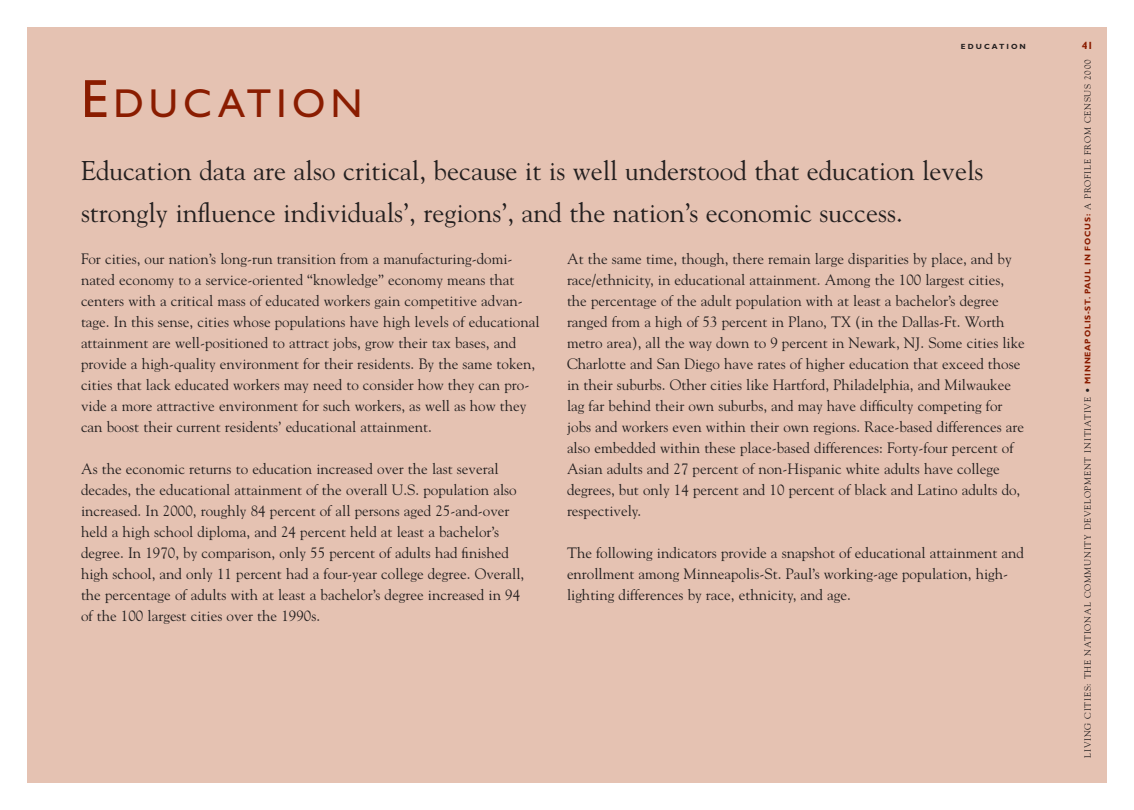
<style>
.page{position:relative;width:1134px;height:810px;background:#fff}
.page>*{position:absolute;margin:0;border:0;box-sizing:border-box;transform-origin:0 0}
.t1{font:40.5px "Gill Sans";letter-spacing:.135em;color:#8a1c00}
.t2{font:27px/42px "Goudy";color:#231f1f}
.t3{font:15px/21px "Goudy";color:#231f1f}
.t4{font:700 10.5px "Gill Sans";color:#8a1c00}
.t5{font:9px "Goudy";letter-spacing:.085em;color:#231f1f}
.t6{font:700 7.5px "Gill Sans";letter-spacing:.275em;color:#231f1f}
.s1{font-size:54px}
.s2{font-family:"Gill Sans";font-weight:700;font-size:8.25px;color:#8a1c00}
</style>
<div class="page">
<div style="left:27px;top:27px;width:1080px;height:756px;background:#e5c2b2"></div>
<h1 class="t1" style="left:81px;top:89px;width:283px"><span class="s1">E</span>DUCATION</h1>
<p class="t6" style="left:961px;top:44px;width:67px">EDUCATION</p>
<h2 class="t2" style="left:81px;top:152px;width:904px">Education data are also critical, because it is well understood that education levels strongly influence individuals’, regions’, and the nation’s economic success.</h2>
<p class="t3" style="left:81px;top:249px;width:460px">For cities, our nation’s long-run transition from a manufacturing-domi&shy;nated economy to a service-oriented “knowledge” economy means that centers with a critical mass of educated workers gain competitive advan&shy;tage. In this sense, cities whose populations have high levels of educational attainment are well-positioned to attract jobs, grow their tax bases, and provide a high-quality environment for their residents. By the same token, cities that lack educated workers may need to consider how they can pro&shy;vide a more attractive environment for such workers, as well as how they can boost their current residents’ educational attainment.</p>
<p class="t3" style="left:81px;top:459px;width:445px">As the economic returns to education increased over the last several decades, the educational attainment of the overall U.S. population also increased. In 2000, roughly 84 percent of all persons aged 25-and-over held a high school diploma, and 24 percent held at least a bachelor’s degree. In 1970, by comparison, only 55 percent of adults had finished high school, and only 11 percent had a four-year college degree. Overall, the percentage of adults with at least a bachelor’s degree increased in 94 of the 100 largest cities over the 1990s.</p>
<p class="t3" style="left:567px;top:249px;width:459px">At the same time, though, there remain large disparities by place, and by race/ethnicity, in educational attainment. Among the 100 largest cities, the percentage of the adult population with at least a bachelor’s degree ranged from a high of 53 percent in Plano, TX (in the Dallas-Ft. Worth metro area), all the way down to 9 percent in Newark, NJ. Some cities like Charlotte and San Diego have rates of higher education that exceed those in their suburbs. Other cities like Hartford, Philadelphia, and Milwaukee lag far behind their own suburbs, and may have difficulty competing for jobs and workers even within their own regions. Race-based differences are also embedded within these place-based differences: Forty-four percent of Asian adults and 27 percent of non-Hispanic white adults have college degrees, but only 14 percent and 10 percent of black and Latino adults do, respectively.</p>
<p class="t3" style="left:567px;top:543px;width:458px">The following indicators provide a snapshot of educational attainment and enrollment among Minneapolis-St. Paul’s working-age population, high&shy;lighting differences by race, ethnicity, and age.</p>
<p class="t4" style="left:1082px;top:42px;width:13px">41</p>
<p class="t5" style="left:1084px;top:758px;width:700px;rotate:-90deg">LIVING CITIES: THE NATIONAL COMMUNITY DEVELOPMENT INITIATIVE • <span class="s2">MINNEAPOLIS-ST. PAUL IN FOCUS:</span> A PROFILE FROM CENSUS 2000</p>
</div>
